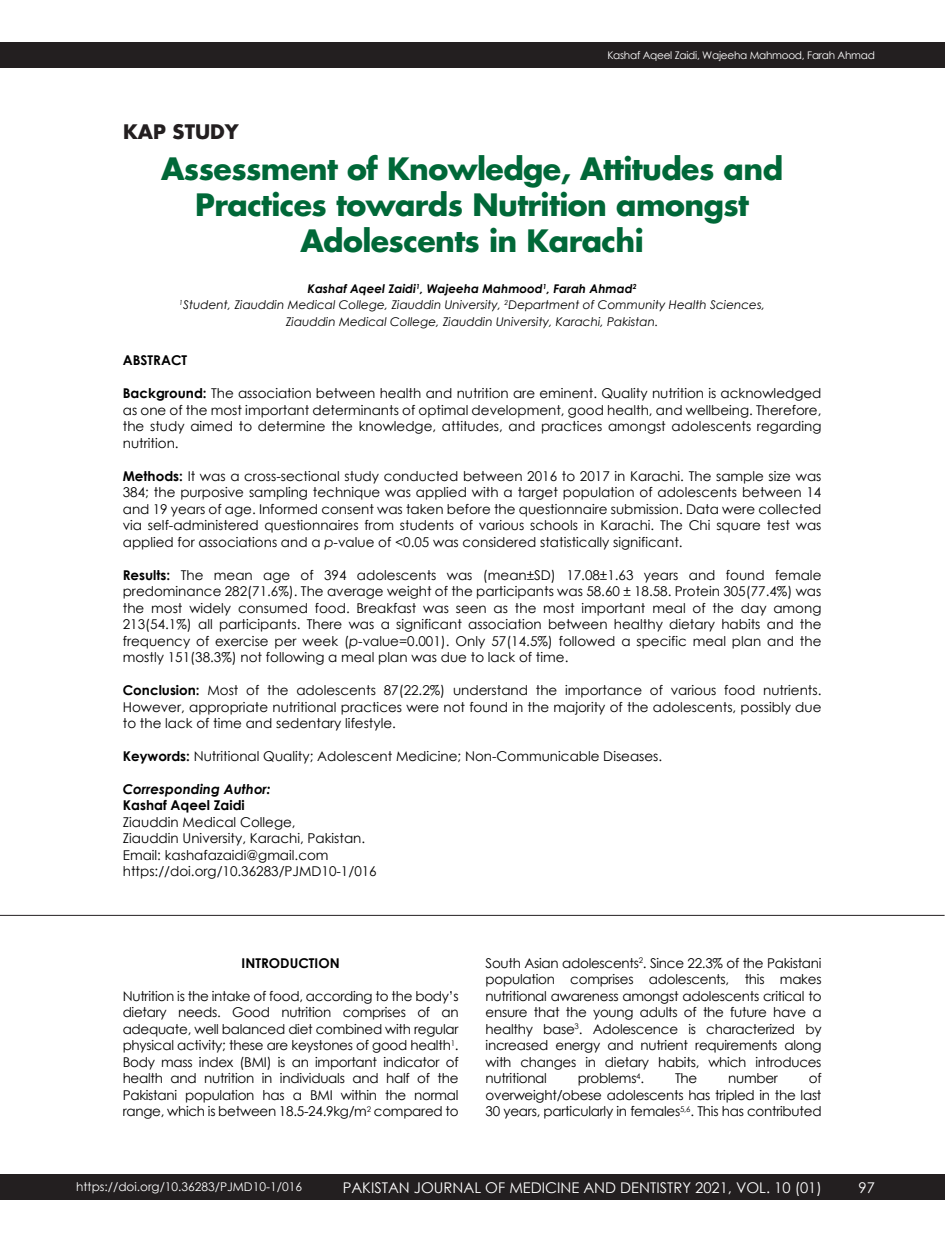
<style>
.page{position:relative;width:945px;height:1242px;background:#fff}
.page>*{position:absolute;margin:0;border:0;box-sizing:border-box;transform-origin:0 0}
.t1{font:700 30px/36px "Futura Std";letter-spacing:-.02em;color:#006838;text-align:center}
.t2{font:700 19.5px "Futura Std";color:#231f20}
.t3{font:14.7px "Century Gothic";color:#fff}
.t4{font:13.5px/16.5px "Century Gothic";color:#000;text-align:justify}
.t5{font:700 13.5px "Century Gothic";color:#000}
.t6{font:italic 700 13.5px "Century Gothic";color:#000}
.t7{font:13.5px "Century Gothic";letter-spacing:-.02em;color:#000}
.t8{font:italic 12px/16.5px "Century Gothic";color:#000;text-align:center}
.t9{font:12px "Century Gothic";color:#fff}
.t10{font:10.5px "Century Gothic";letter-spacing:-.025em;color:#fff}
.s1{font-weight:700}
.s2{font-style:italic}
</style>
<div class="page">
<div style="left:0;top:42px;width:945px;height:26px;background:#231f20"></div>
<div style="left:0;top:1174px;width:945px;height:26px;background:#231f20"></div>
<hr style="left:0;top:915px;width:945px;height:1px;background:#231f20">
<h2 class="t2" style="left:123px;top:119px;width:117px">KAP STUDY</h2>
<p class="t10" style="left:607px;top:48px;width:269px">Kashaf Aqeel Zaidi, Wajeeha Mahmood, Farah Ahmad</p>
<h1 class="t1" style="left:161px;top:150px;width:624px">Assessment of Knowledge, Attitudes and<br>Practices towards Nutrition amongst<br>Adolescents in Karachi</h1>
<p class="t8" style="left:179px;top:280px;width:587px"><span class="s1">Kashaf Aqeel Zaidi</span><sup>1</sup><span class="s1">, Wajeeha Mahmood</span><sup>1</sup><span class="s1">, Farah Ahmad</span><sup>2<br></sup><sup>1</sup>Student, Ziauddin Medical College, Ziauddin University, <sup>2</sup>Department of Community Health Sciences,<br>Ziauddin Medical College, Ziauddin University, Karachi, Pakistan.</p>
<p class="t5" style="left:123px;top:351px;width:66px">ABSTRACT</p>
<p class="t4" style="left:123px;top:385px;width:700px"><span class="s1">Background:</span> The association between health and nutrition are eminent. Quality nutrition is acknowledged as one of the most important determinants of optimal development, good health, and wellbeing. Therefore, the study aimed to determine the knowledge, attitudes, and practices amongst adolescents regarding nutrition.</p>
<p class="t4" style="left:123px;top:467px;width:700px"><span class="s1">Methods:</span> It was a cross-sectional study conducted between 2016 to 2017 in Karachi. The sample size was 384; the purposive sampling technique was applied with a target population of adolescents between 14 and 19 years of age. Informed consent was taken before the questionnaire submission. Data were collected via self-administered questionnaires from students of various schools in Karachi. The Chi square test was applied for associations and a <span class="s2">p</span>-value of &lt;0.05 was considered statistically significant.</p>
<p class="t4" style="left:123px;top:566px;width:700px"><span class="s1">Results:</span> The mean age of 394 adolescents was (mean±SD) 17.08±1.63 years and found female predominance 282(71.6%). The average weight of the participants was 58.60 ± 18.58. Protein 305(77.4%) was the most widely consumed food. Breakfast was seen as the most important meal of the day among 213(54.1%) all participants. There was a significant association between healthy dietary habits and the frequency of exercise per week (<span class="s2">p</span>-value=0.001). Only 57(14.5%) followed a specific meal plan and the mostly 151(38.3%) not following a meal plan was due to lack of time.</p>
<p class="t4" style="left:123px;top:681px;width:700px"><span class="s1">Conclusion:</span> Most of the adolescents 87(22.2%) understand the importance of various food nutrients.<br>However, appropriate nutritional practices were not found in the majority of the adolescents, possibly due to the lack of time and sedentary lifestyle.</p>
<p class="t4" style="left:123px;top:747px;width:541px"><span class="s1">Keywords:</span> Nutritional Quality; Adolescent Medicine; Non-Communicable Diseases.</p>
<p class="t6" style="left:123px;top:780px;width:149px">Corresponding Author:</p>
<p class="t5" style="left:123px;top:797px;width:124px">Kashaf Aqeel Zaidi</p>
<p class="t4" style="left:123px;top:813px;width:255px;text-align:left">Ziauddin Medical College,<br>Ziauddin University, Karachi, Pakistan.<br>Email: kashafazaidi@gmail.com https://doi.org/10.36283/PJMD10-1/016</p>
<p class="t5" style="left:242px;top:954px;width:100px">INTRODUCTION</p>
<p class="t4" style="left:123px;top:987px;width:337px">Nutrition is the intake of food, according to the body’s dietary needs. Good nutrition comprises of an adequate, well balanced diet combined with regular physical activity; these are keystones of good health<sup>1</sup>.<br>Body mass index (BMI) is an important indicator of health and nutrition in individuals and half of the Pakistani population has a BMI within the normal range, which is between 18.5-24.9kg/m<sup>2</sup> compared to</p>
<p class="t4" style="left:486px;top:954px;width:337px">South Asian adolescents<sup>2</sup>. Since 22.3% of the Pakistani population comprises adolescents, this makes nutritional awareness amongst adolescents critical to ensure that the young adults of the future have a healthy base<sup>3</sup>. Adolescence is characterized by increased energy and nutrient requirements along with changes in dietary habits, which introduces nutritional</p>
<p class="t7" style="left:578px;top:1070px;width:68px">problems<sup>4</sup>.</p>
<p class="t4" style="left:675px;top:1070px;width:24px">The</p>
<p class="t4" style="left:728px;top:1070px;width:51px">number</p>
<p class="t4" style="left:486px;top:1070px;width:337px;text-indent:323px">of overweight/obese adolescents has tripled in the last 30 years, particularly in females<sup>5,6</sup>. This has contributed</p>
<p class="t9" style="left:76px;top:1179px;width:227px">https://doi.org/10.36283/PJMD10-1/016</p>
<p class="t3" style="left:343px;top:1178px;width:481px">PAKISTAN JOURNAL OF MEDICINE AND DENTISTRY 2021, VOL. 10 (01)</p>
<p class="t3" style="left:859px;top:1178px;width:18px">97</p>
</div>
